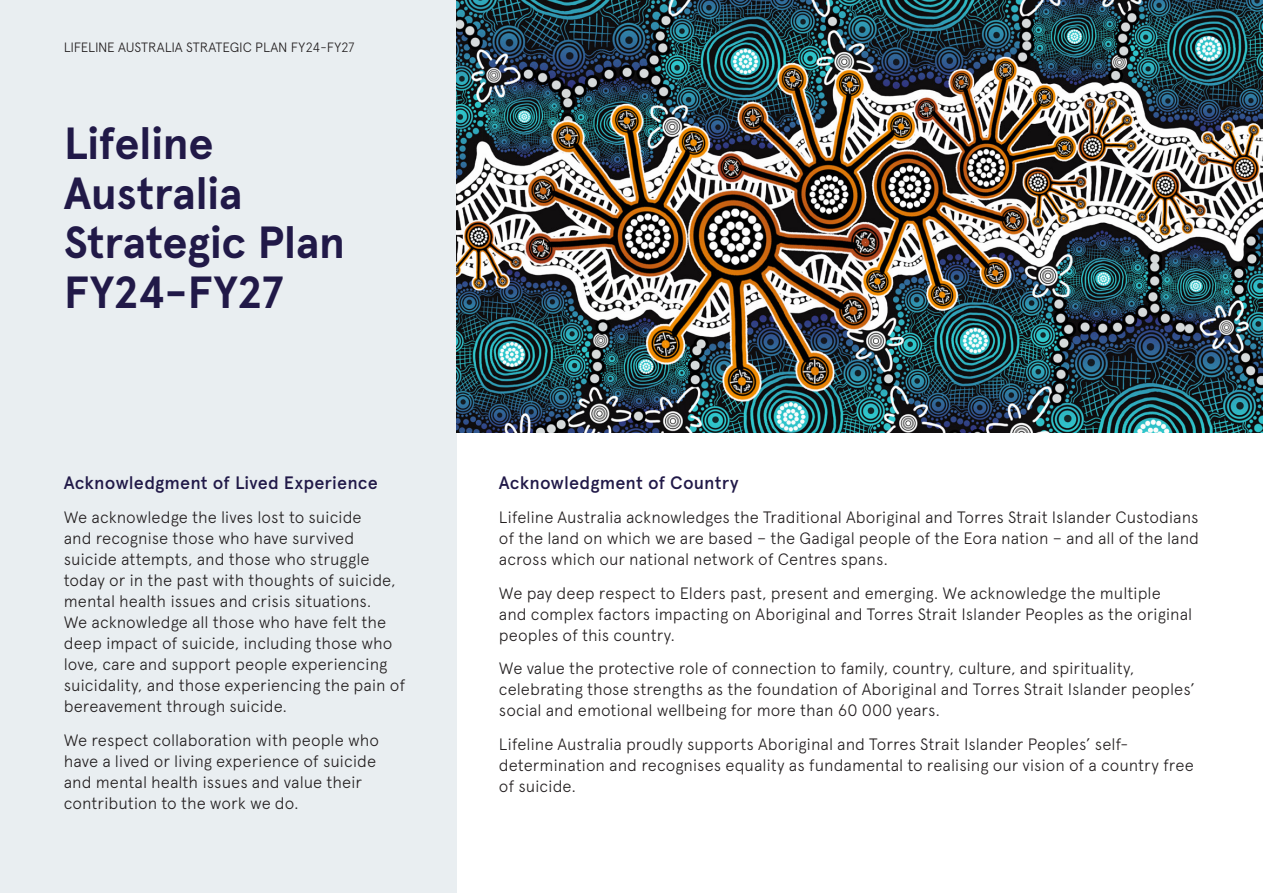
<style>
.page{position:relative;width:1263px;height:893px;background:#fff}
.page>*{position:absolute;margin:0;border:0;box-sizing:border-box;transform-origin:0 0}
.t1{font:700 45px/49.5px "Apercu";letter-spacing:-.01em;color:#211948}
.t2{font:500 18px "Apercu";letter-spacing:.005em;color:#211948}
.t3{font:300 16.5px/21px "Apercu";color:#231f20}
.t4{font:300 13.5px "Apercu";letter-spacing:-.005em;color:#231f20}
</style>
<div class="page">
<div style="left:0;top:0;width:456px;height:893px;background:#e9eef1"></div>
<img style="left:456px;top:0;width:807px;height:433px">
<p class="t4" style="left:64px;top:39px;width:292px">LIFELINE AUSTRALIA STRATEGIC PLAN FY24-FY27</p>
<p class="t1" style="left:64px;top:119px;width:283px">Lifeline<br>Australia<br>Strategic Plan<br>FY24-FY27</p>
<p class="t2" style="left:64px;top:472px;width:316px">Acknowledgment of Lived Experience</p>
<p class="t3" style="left:64px;top:506px;width:343px">We acknowledge the lives lost to suicide<br>and recognise those who have survived suicide attempts, and those who struggle today or in the past with thoughts of suicide, mental health issues and crisis situations.<br>We acknowledge all those who have felt the deep impact of suicide, including those who love, care and support people experiencing suicidality, and those experiencing the pain of bereavement through suicide.</p>
<p class="t3" style="left:64px;top:729px;width:317px">We respect collaboration with people who have a lived or living experience of suicide and mental health issues and value their contribution to the work we do.</p>
<p class="t2" style="left:499px;top:472px;width:241px">Acknowledgment of Country</p>
<p class="t3" style="left:499px;top:506px;width:702px;text-align:justify">Lifeline Australia acknowledges the Traditional Aboriginal and Torres Strait Islander Custodians of the land on which we are based – the Gadigal people of the Eora nation – and all of the land across which our national network of Centres spans.</p>
<p class="t3" style="left:499px;top:582px;width:695px">We pay deep respect to Elders past, present and emerging. We acknowledge the multiple and complex factors impacting on Aboriginal and Torres Strait Islander Peoples as the original peoples of this country.</p>
<p class="t3" style="left:499px;top:658px;width:698px">We value the protective role of connection to family, country, culture, and spirituality, celebrating those strengths as the foundation of Aboriginal and Torres Strait Islander peoples’ social and emotional wellbeing for more than 60 000 years.</p>
<p class="t3" style="left:499px;top:734px;width:696px">Lifeline Australia proudly supports Aboriginal and Torres Strait Islander Peoples’ self&shy;determination and recognises equality as fundamental to realising our vision of a country free of suicide.</p>
</div>
